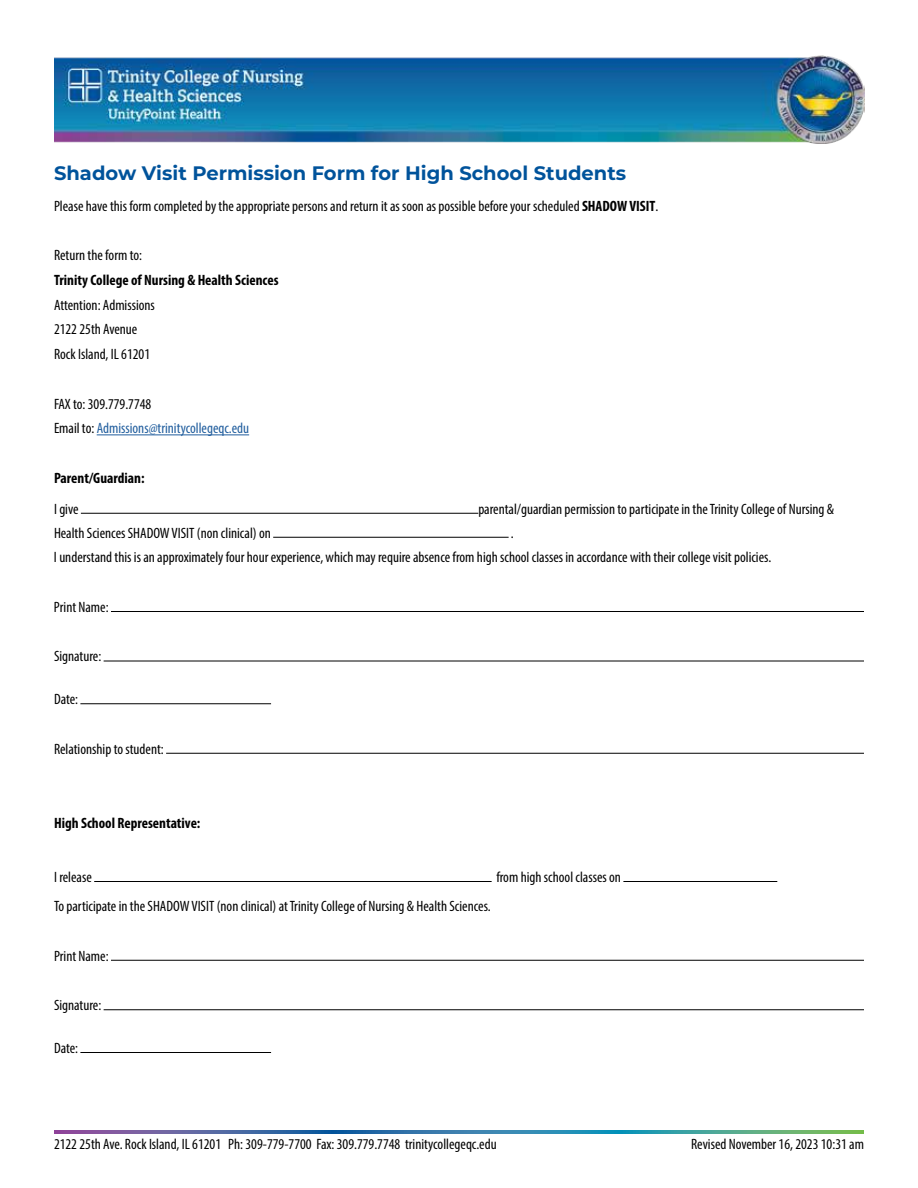
<style>
.page{position:relative;width:918px;height:1188px;background:#fff}
.page>*{position:absolute;margin:0;border:0;box-sizing:border-box;transform-origin:0 0}
.t1{font:700 19.5px "Montserrat";color:#00539b}
.t2{font:condensed 15px/24.8px "Myriad Pro";color:#000}
.t3{font:700 condensed 15px "Myriad Pro";color:#000}
.t4{font:condensed 15px/24.8px "Myriad Pro";color:#215e9e}
.s1{font-weight:700}
.s2{color:#000}
</style>
<div class="page">
<svg style="left:54px;top:1131px;width:810px;height:3px;background:#46819e"></svg>
<img style="left:54px;top:55px;width:810px;height:89px">
<hr style="left:97px;top:435px;width:152px;height:1px;background:#215e9e">
<hr style="left:81px;top:513px;width:397px;height:1px;background:#000">
<hr style="left:273px;top:537px;width:236px;height:1px;background:#000">
<hr style="left:111px;top:611px;width:753px;height:1px;background:#000">
<hr style="left:104px;top:661px;width:760px;height:1px;background:#000">
<hr style="left:80px;top:703px;width:191px;height:1px;background:#000">
<hr style="left:166px;top:753px;width:698px;height:1px;background:#000">
<hr style="left:94px;top:881px;width:398px;height:1px;background:#000">
<hr style="left:623px;top:881px;width:154px;height:1px;background:#000">
<hr style="left:111px;top:960px;width:753px;height:1px;background:#000">
<hr style="left:104px;top:1009px;width:760px;height:1px;background:#000">
<hr style="left:80px;top:1052px;width:191px;height:1px;background:#000">
<h1 class="t1" style="left:54px;top:159px;width:574px">Shadow Visit Permission Form for High School Students</h1>
<p class="t2" style="left:54px;top:193px;width:606px">Please have this form completed by the appropriate persons and return it as soon as possible before your scheduled <span class="s1">SHADOW VISIT</span>.</p>
<p class="t2" style="left:54px;top:243px;width:90px">Return the form to:</p>
<p class="t3" style="left:54px;top:271px;width:226px">Trinity College of Nursing &amp; Health Sciences</p>
<p class="t2" style="left:54px;top:292px;width:102px">Attention: Admissions<br>2122 25th Avenue<br>Rock Island, IL 61201</p>
<p class="t4" style="left:54px;top:391px;width:197px"><span class="s2">FAX to: 309.779.7748<br>Email to:</span> Admissions@trinitycollegeqc.edu</p>
<p class="t3" style="left:54px;top:469px;width:92px">Parent/Guardian:</p>
<p class="t2" style="left:54px;top:496px;width:26px">I give</p>
<p class="t2" style="left:478px;top:496px;width:357px">parental/guardian permission to participate in the Trinity College of Nursing &amp;</p>
<p class="t2" style="left:54px;top:520px;width:218px">Health Sciences SHADOW VISIT (non clinical) on</p>
<p class="t2" style="left:54px;top:520px;width:719px;text-indent:457px">.<br>I understand this is an approximately four hour experience, which may require absence from high school classes in accordance with their college visit policies.</p>
<p class="t2" style="left:54px;top:594px;width:56px">Print Name:</p>
<p class="t2" style="left:54px;top:644px;width:49px">Signature:</p>
<p class="t2" style="left:54px;top:687px;width:26px">Date:</p>
<p class="t2" style="left:54px;top:736px;width:111px">Relationship to student:</p>
<p class="t3" style="left:54px;top:814px;width:148px">High School Representative:</p>
<p class="t2" style="left:54px;top:864px;width:39px">I release</p>
<p class="t2" style="left:496px;top:864px;width:126px">from high school classes on</p>
<p class="t2" style="left:54px;top:894px;width:438px">To participate in the SHADOW VISIT (non clinical) at Trinity College of Nursing &amp; Health Sciences.</p>
<p class="t2" style="left:54px;top:943px;width:56px">Print Name:</p>
<p class="t2" style="left:54px;top:993px;width:49px">Signature:</p>
<p class="t2" style="left:54px;top:1035px;width:26px">Date:</p>
<p class="t2" style="left:54px;top:1132px;width:444px">2122 25th Ave. Rock Island, IL 61201 Ph: 309-779-7700 Fax: 309.779.7748 trinitycollegeqc.edu</p>
<p class="t2" style="left:691px;top:1132px;width:174px">Revised November 16, 2023 10:31 am</p>
</div>
